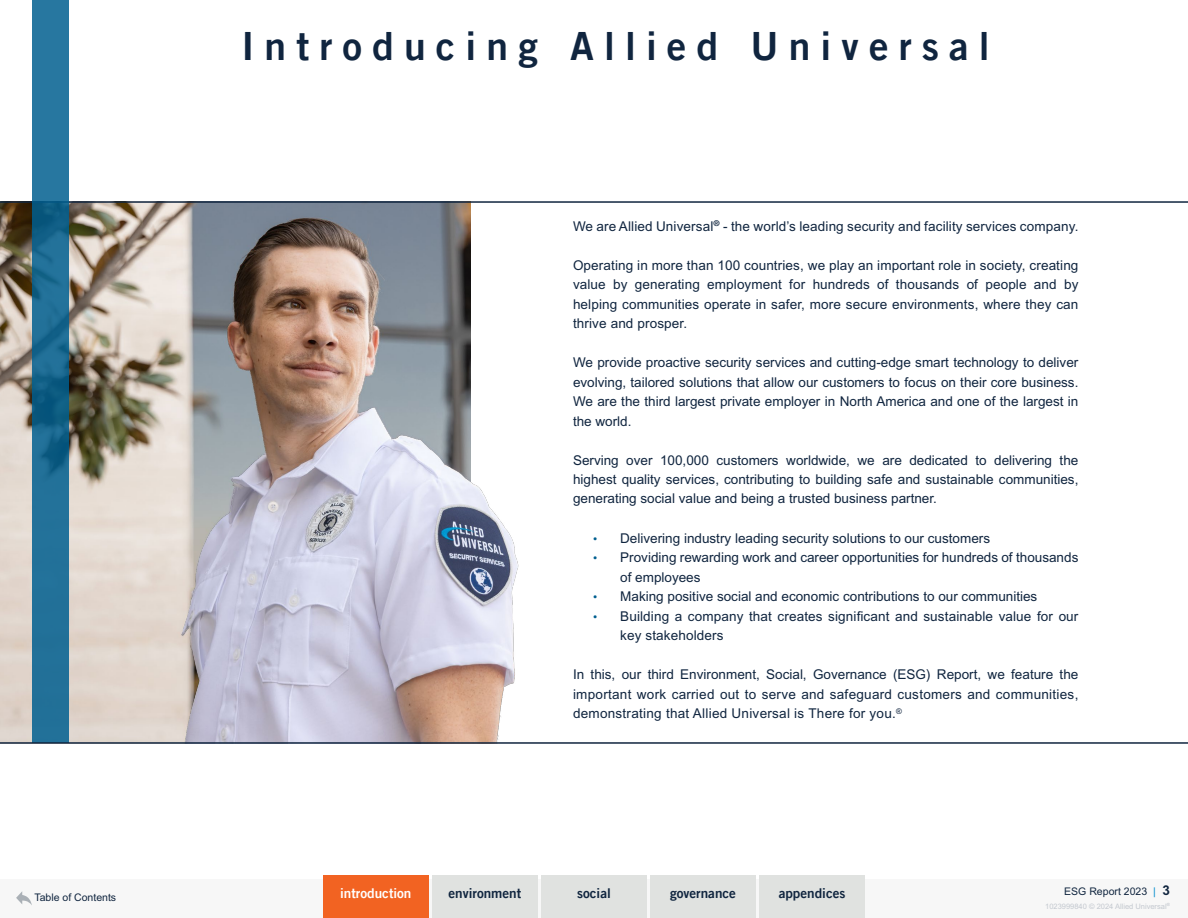
<style>
.page{position:relative;width:1188px;height:918px;background:#fff}
.page>*{position:absolute;margin:0;border:0;box-sizing:border-box;transform-origin:0 0}
.t1{font:39px "Trade Gothic LT Pro Bd 2";letter-spacing:.26em;color:#10253f}
.t2{font:13.5px/19.5px "Arial MT Std";color:#10253f;text-align:justify}
.t3{font:13.5px "Trade Gothic LT Pro Bd 2";color:#10253f}
.t4{font:13.5px "Trade Gothic LT Pro Bd 2";color:#fff}
.t5{font:10.5px "Arial MT Std";color:#10253f}
.t6{font:7.5px "Arial MT Std";color:#c3c8cf}
.s1{font-size:12px;color:#005f90}
.s2{color:#008ccc}
.s3{font-weight:700;font-size:13.5px}
</style>
<div class="page">
<div style="left:0;top:879px;width:1188px;height:39px;background:#f7f7f7"></div>
<svg style="left:16px;top:891px;width:16px;height:14px"></svg>
<img style="left:0;top:203px;width:166px;height:539px">
<hr style="left:0;top:201px;width:1188px;height:2px;background:#10253f">
<svg style="left:32px;top:0;width:37px;height:742px;background:#1f6e96"></svg>
<img style="left:166px;top:201px;width:358px;height:541px">
<hr style="left:0;top:742px;width:1188px;height:2px;background:#10253f">
<div style="left:323px;top:875px;width:106px;height:43px;background:#f26322"></div>
<div style="left:432px;top:875px;width:106px;height:43px;background:#e0e2e0"></div>
<div style="left:541px;top:875px;width:106px;height:43px;background:#e0e2e0"></div>
<div style="left:650px;top:875px;width:106px;height:43px;background:#e0e2e0"></div>
<div style="left:759px;top:875px;width:106px;height:43px;background:#e0e2e0"></div>
<p class="t5" style="left:34px;top:891px;width:83px">Table of Contents</p>
<h1 class="t1" style="left:241px;top:22px;width:750px">Introducing Allied Universal</h1>
<p class="t2" style="left:573px;top:216px;width:507px">We are Allied Universal<sup>®</sup> - the world’s leading security and facility services company.</p>
<p class="t2" style="left:573px;top:255px;width:507px">Operating in more than 100 countries, we play an important role in society, creating value by generating employment for hundreds of thousands of people and by helping communities operate in safer, more secure environments, where they can thrive and prosper.</p>
<p class="t2" style="left:573px;top:353px;width:507px">We provide proactive security services and cutting-edge smart technology to deliver evolving, tailored solutions that allow our customers to focus on their core business.<br>We are the third largest private employer in North America and one of the largest in the world.</p>
<p class="t2" style="left:573px;top:450px;width:507px">Serving over 100,000 customers worldwide, we are dedicated to delivering the highest quality services, contributing to building safe and sustainable communities, generating social value and being a trusted business partner.</p>
<p class="t2" style="left:593px;top:528px;width:398px"><span class="s1">•</span> Delivering industry leading security solutions to our customers</p>
<p class="t2" style="left:620px;top:548px;width:460px;text-indent:-27px"><span class="s1">•</span> Providing rewarding work and career opportunities for hundreds of thousands of employees</p>
<p class="t2" style="left:593px;top:587px;width:446px"><span class="s1">•</span> Making positive social and economic contributions to our communities</p>
<p class="t2" style="left:620px;top:606px;width:460px;text-indent:-27px"><span class="s1">•</span> Building a company that creates significant and sustainable value for our key stakeholders</p>
<p class="t2" style="left:573px;top:665px;width:507px">In this, our third Environment, Social, Governance (ESG) Report, we feature the important work carried out to serve and safeguard customers and communities, demonstrating that Allied Universal is There for you.<sup>®</sup></p>
<p class="t4" style="left:340px;top:885px;width:73px">introduction</p>
<p class="t3" style="left:449px;top:885px;width:74px">environment</p>
<p class="t3" style="left:577px;top:885px;width:35px">social</p>
<p class="t3" style="left:670px;top:885px;width:68px">governance</p>
<p class="t3" style="left:779px;top:885px;width:68px">appendices</p>
<p class="t5" style="left:1064px;top:885px;width:107px">ESG Report 2023 <span class="s2">|</span> <span class="s3">3</span></p>
<p class="t6" style="left:1045px;top:902px;width:126px">1023999840 © 2024 Allied Universal<sup>®</sup></p>
</div>
